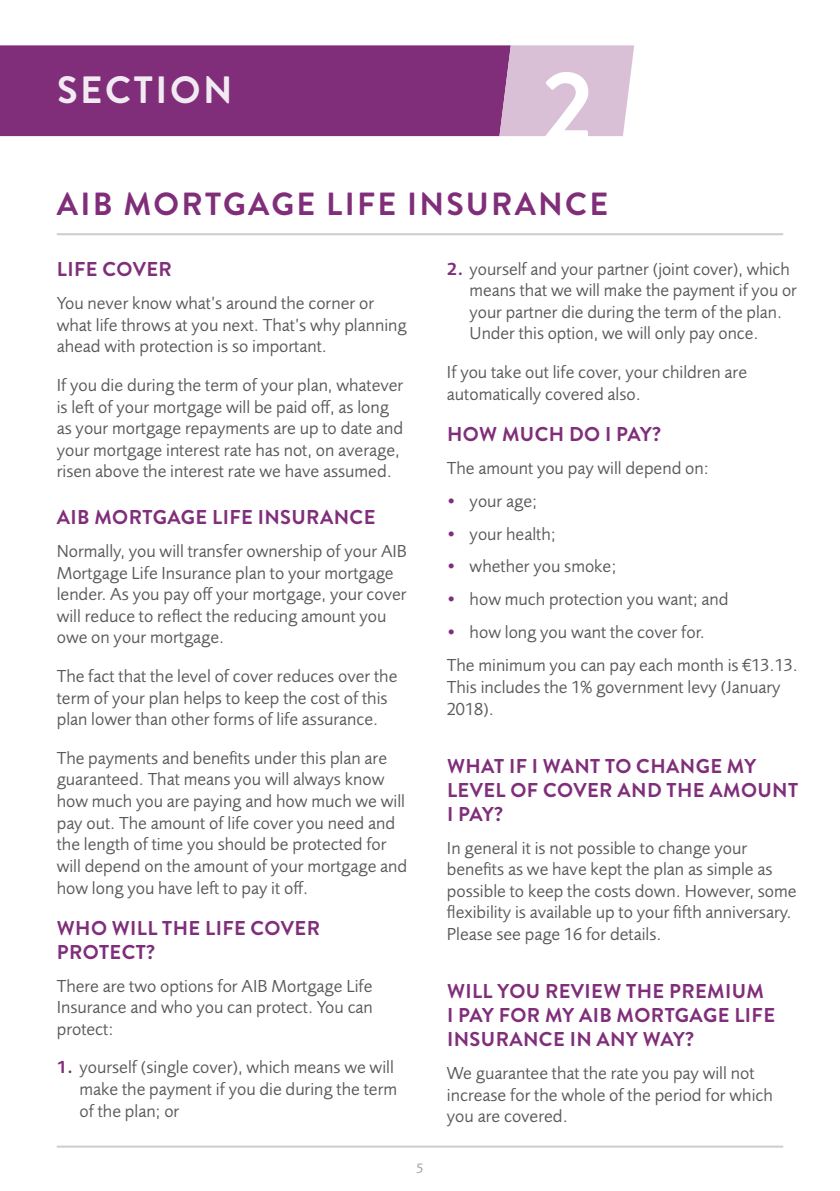
<style>
.page{position:relative;width:840px;height:1191px;background:#fff}
.page>*{position:absolute;margin:0;border:0;box-sizing:border-box;transform-origin:0 0}
.t1{font:700 100px "Brandon Grotesque";color:#fff}
.t2{font:700 38px "Brandon Grotesque";letter-spacing:.07em;color:#f2eaf2}
.t3{font:700 32px "Brandon Grotesque";letter-spacing:.07em;color:#802e7a}
.t4{font:700 20px/24px "Brandon Grotesque";letter-spacing:.02em;color:#802e7a}
.t5{font:18px/21.6px "Foundry Sans";color:#58595b}
.t6{font:14px "Foundry Sans";color:#9b9b9d}
.s1{font-weight:600;color:#802e7a}
.s2{color:#802e7a}
</style>
<div class="page">
<hr style="left:57px;top:1145px;width:725px;height:2px;background:#cdcdce">
<div style="left:0;top:45px;width:499px;height:91px;background:#802e7a"></div>
<svg style="left:499px;top:45px;width:135px;height:91px;background:#d5bad3"></svg>
<hr style="left:57px;top:233px;width:725px;height:2px;background:#cdcdce">
<h2 class="t2" style="left:57px;top:64px;width:177px">SECTION</h2>
<h1 class="t1" style="left:541px;top:37px;width:53px">2</h1>
<h3 class="t3" style="left:57px;top:182px;width:552px">AIB MORTGAGE LIFE INSURANCE</h3>
<p class="t4" style="left:57px;top:257px;width:116px">LIFE COVER</p>
<p class="t5" style="left:57px;top:293px;width:351px">You never know what’s around the corner or what life throws at you next. That’s why planning ahead with protection is so important.</p>
<p class="t5" style="left:57px;top:374px;width:348px">If you die during the term of your plan, whatever is left of your mortgage will be paid off, as long as your mortgage repayments are up to date and your mortgage interest rate has not, on average, risen above the interest rate we have assumed.</p>
<p class="t4" style="left:57px;top:505px;width:320px">AIB MORTGAGE LIFE INSURANCE</p>
<p class="t5" style="left:57px;top:540px;width:351px">Normally, you will transfer ownership of your AIB Mortgage Life Insurance plan to your mortgage lender. As you pay off your mortgage, your cover will reduce to reflect the reducing amount you owe on your mortgage.</p>
<p class="t5" style="left:57px;top:665px;width:342px">The fact that the level of cover reduces over the term of your plan helps to keep the cost of this plan lower than other forms of life assurance.</p>
<p class="t5" style="left:57px;top:747px;width:352px">The payments and benefits under this plan are guaranteed. That means you will always know how much you are paying and how much we will pay out. The amount of life cover you need and the length of time you should be protected for will depend on the amount of your mortgage and how long you have left to pay it off.</p>
<p class="t4" style="left:57px;top:916px;width:264px">WHO WILL THE LIFE COVER<br>PROTECT?</p>
<p class="t5" style="left:57px;top:975px;width:317px;text-align:justify">There are two options for AIB Mortgage Life Insurance and who you can protect. You can protect:</p>
<p class="t5" style="left:79px;top:1056px;width:319px;text-indent:-23px"><span class="s1">1.</span> yourself (single cover), which means we will make the payment if you die during the term of the plan; or</p>
<p class="t6" style="left:416px;top:1161px;width:9px">5</p>
<p class="t5" style="left:469px;top:258px;width:328px;text-indent:-23px"><span class="s1">2.</span> yourself and your partner (joint cover), which means that we will make the payment if you or your partner die during the term of the plan.<br>Under this option, we will only pay once.</p>
<p class="t5" style="left:446px;top:361px;width:301px">If you take out life cover, your children are automatically covered also.</p>
<p class="t4" style="left:447px;top:422px;width:215px">HOW MUCH DO I PAY?</p>
<p class="t5" style="left:446px;top:457px;width:263px">The amount you pay will depend on:</p>
<p class="t5" style="left:446px;top:490px;width:92px"><span class="s2">•</span> your age;</p>
<p class="t5" style="left:446px;top:523px;width:110px"><span class="s2">•</span> your health;</p>
<p class="t5" style="left:446px;top:556px;width:171px"><span class="s2">•</span> whether you smoke;</p>
<p class="t5" style="left:446px;top:589px;width:283px"><span class="s2">•</span> how much protection you want; and</p>
<p class="t5" style="left:446px;top:616px;width:352px;line-height:33px"><span class="s2">•</span> how long you want the cover for.<br>The minimum you can pay each month is €13.13.</p>
<p class="t5" style="left:446px;top:676px;width:335px">This includes the 1% government levy (January<br>2018).</p>
<p class="t4" style="left:447px;top:754px;width:352px">WHAT IF I WANT TO CHANGE MY<br>LEVEL OF COVER AND THE AMOUNT<br>I PAY?</p>
<p class="t5" style="left:446px;top:837px;width:351px">In general it is not possible to change your benefits as we have kept the plan as simple as possible to keep the costs down. However, some flexibility is available up to your fifth anniversary.<br>Please see page 16 for details.</p>
<p class="t4" style="left:447px;top:979px;width:329px">WILL YOU REVIEW THE PREMIUM<br>I PAY FOR MY AIB MORTGAGE LIFE<br>INSURANCE IN ANY WAY?</p>
<p class="t5" style="left:446px;top:1062px;width:327px">We guarantee that the rate you pay will not increase for the whole of the period for which you are covered.</p>
</div>
